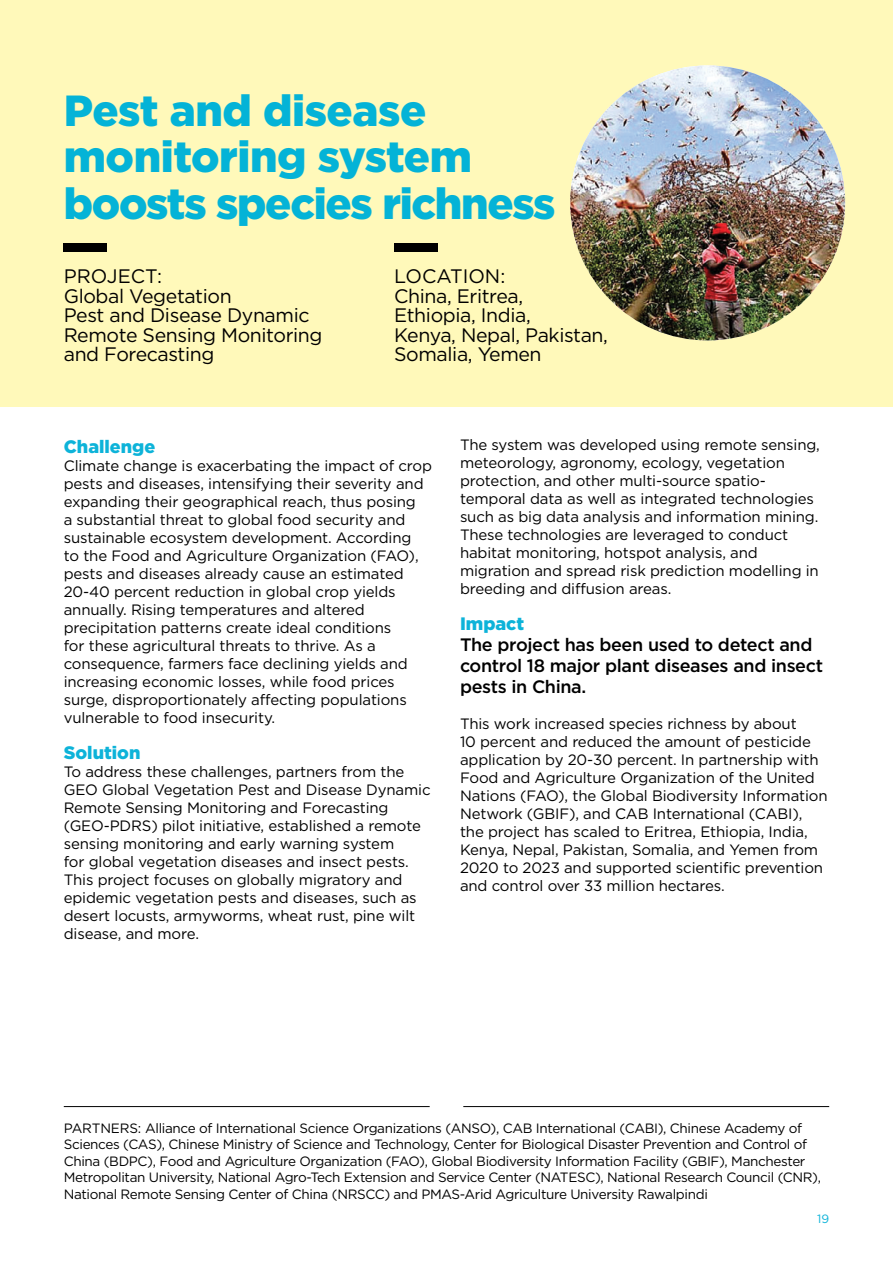
<style>
.page{position:relative;width:893px;height:1263px;background:#fff}
.page>*{position:absolute;margin:0;border:0;box-sizing:border-box;transform-origin:0 0}
.t1{font:900 71.85px "Gotham";color:#000}
.t2{font:900 43.5px/47px "Gotham";letter-spacing:-.025em;color:#04b3d7}
.t3{font:19.5px/19.5px "Gotham";letter-spacing:-.02em;color:#000}
.t4{font:500 18px/21px "Gotham";letter-spacing:-.02em;color:#000}
.t5{font:900 18px "Gotham";color:#0db3d9}
.t6{font:15px/18px "Gotham";letter-spacing:-.01em;color:#000}
.t7{font:13.5px/16.5px "Gotham";letter-spacing:-.025em;color:#000}
.t8{font:12px "Gotham";color:#0db3d9}
</style>
<div class="page">
<div style="left:0;top:0;width:892px;height:407px;background:#fff9ba"></div>
<img style="left:570px;top:65px;width:275px;height:275px;border-radius:137px">
<hr style="left:64px;top:1106px;width:366px;height:1px;background:#000">
<hr style="left:463px;top:1106px;width:366px;height:1px;background:#000">
<h2 class="t2" style="left:64px;top:86px;width:493px">Pest and disease monitoring system boosts species richness</h2>
<h1 class="t1" style="left:64px;top:173px;width:45px">_</h1>
<h1 class="t1" style="left:394px;top:173px;width:45px">_</h1>
<h3 class="t3" style="left:64px;top:266px;width:260px">PROJECT:<br>Global Vegetation<br>Pest and Disease Dynamic<br>Remote Sensing Monitoring and Forecasting</h3>
<h3 class="t3" style="left:394px;top:266px;width:215px">LOCATION:<br>China, Eritrea,<br>Ethiopia, India,<br>Kenya, Nepal, Pakistan,<br>Somalia, Yemen</h3>
<p class="t5" style="left:64px;top:436px;width:93px">Challenge</p>
<p class="t6" style="left:64px;top:456px;width:370px">Climate change is exacerbating the impact of crop pests and diseases, intensifying their severity and expanding their geographical reach, thus posing<br>a substantial threat to global food security and sustainable ecosystem development. According<br>to the Food and Agriculture Organization (FAO), pests and diseases already cause an estimated 20-40 percent reduction in global crop yields annually. Rising temperatures and altered precipitation patterns create ideal conditions<br>for these agricultural threats to thrive. As a consequence, farmers face declining yields and increasing economic losses, while food prices surge, disproportionately affecting populations vulnerable to food insecurity.</p>
<p class="t5" style="left:64px;top:742px;width:78px">Solution</p>
<p class="t6" style="left:64px;top:762px;width:368px">To address these challenges, partners from the GEO Global Vegetation Pest and Disease Dynamic Remote Sensing Monitoring and Forecasting (GEO-PDRS) pilot initiative, established a remote sensing monitoring and early warning system<br>for global vegetation diseases and insect pests.<br>This project focuses on globally migratory and epidemic vegetation pests and diseases, such as desert locusts, armyworms, wheat rust, pine wilt disease, and more.</p>
<p class="t6" style="left:460px;top:436px;width:361px">The system was developed using remote sensing, meteorology, agronomy, ecology, vegetation protection, and other multi-source spatio&shy;temporal data as well as integrated technologies such as big data analysis and information mining.<br>These technologies are leveraged to conduct habitat monitoring, hotspot analysis, and migration and spread risk prediction modelling in breeding and diffusion areas.</p>
<p class="t5" style="left:460px;top:614px;width:66px">Impact</p>
<p class="t4" style="left:460px;top:634px;width:365px">The project has been used to detect and control 18 major plant diseases and insect pests in China.</p>
<p class="t6" style="left:460px;top:715px;width:369px">This work increased species richness by about<br>10 percent and reduced the amount of pesticide application by 20-30 percent. In partnership with Food and Agriculture Organization of the United Nations (FAO), the Global Biodiversity Information Network (GBIF), and CAB International (CABI), the project has scaled to Eritrea, Ethiopia, India, Kenya, Nepal, Pakistan, Somalia, and Yemen from 2020 to 2023 and supported scientific prevention and control over 33 million hectares.</p>
<p class="t7" style="left:64px;top:1119px;width:759px">PARTNERS: Alliance of International Science Organizations (ANSO), CAB International (CABI), Chinese Academy of Sciences (CAS), Chinese Ministry of Science and Technology, Center for Biological Disaster Prevention and Control of China (BDPC), Food and Agriculture Organization (FAO), Global Biodiversity Information Facility (GBIF), Manchester Metropolitan University, National Agro-Tech Extension and Service Center (NATESC), National Research Council (CNR), National Remote Sensing Center of China (NRSCC) and PMAS-Arid Agriculture University Rawalpindi</p>
<p class="t8" style="left:817px;top:1212px;width:14px">19</p>
</div>
